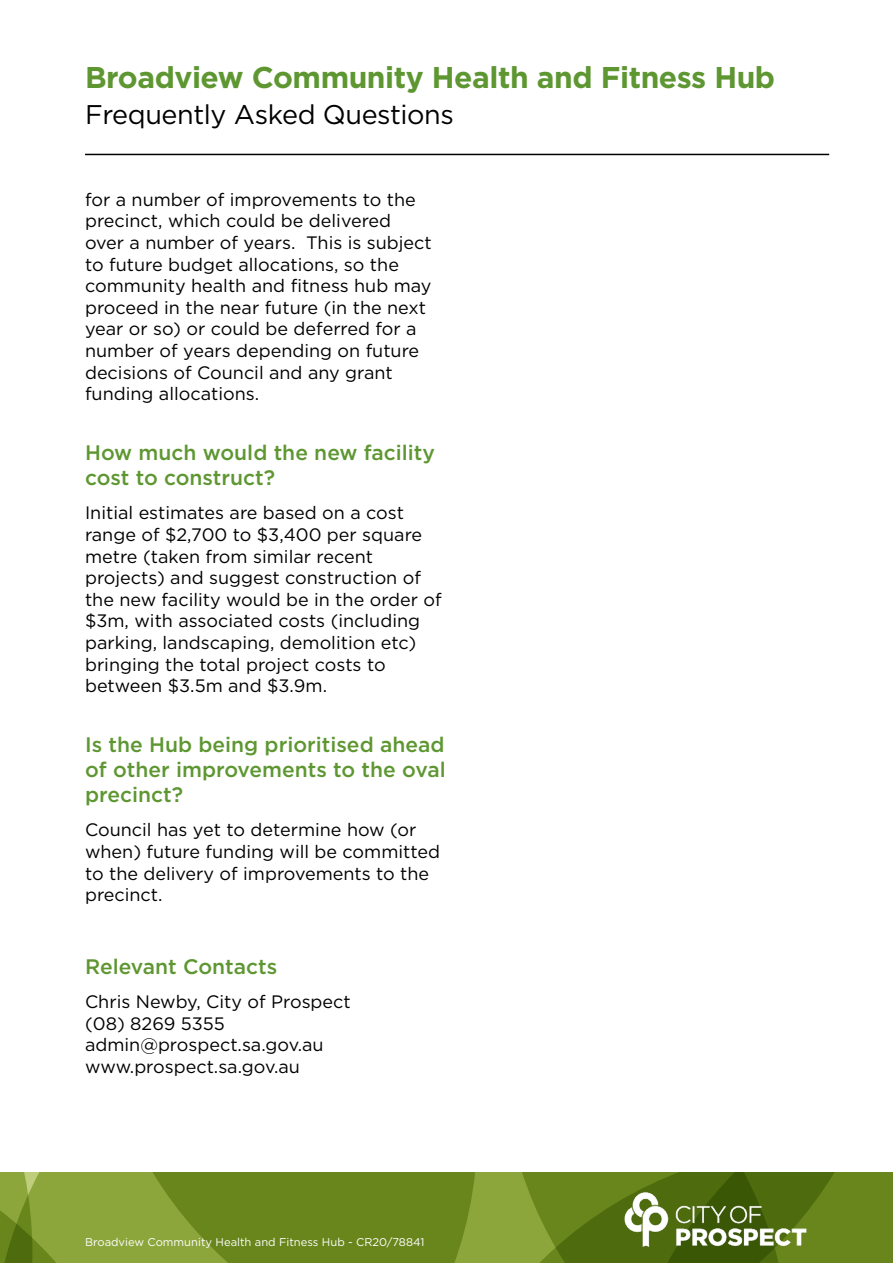
<style>
.page{position:relative;width:893px;height:1263px;background:#fff}
.page>*{position:absolute;margin:0;border:0;box-sizing:border-box;transform-origin:0 0}
.t1{font:700 30px "Gotham";letter-spacing:-.015em;color:#5e9732}
.t2{font:27px "Gotham";letter-spacing:-.015em;color:#000}
.t3{font:500 21px/25.2px "Gotham";color:#5e9732}
.t4{font:18px/21.6px "Gotham";color:#000}
.t5{font:11.25px "Gotham";color:#fff}
</style>
<div class="page">
<hr style="left:85px;top:154px;width:744px;height:1px;background:#000">
<svg style="left:0;top:1173px;width:893px;height:90px;background:#708c24"></svg>
<img style="left:622px;top:1188px;width:186px;height:63px">
<h1 class="t1" style="left:85px;top:57px;width:692px">Broadview Community Health and Fitness Hub</h1>
<h2 class="t2" style="left:85px;top:97px;width:370px">Frequently Asked Questions</h2>
<p class="t4" style="left:85px;top:188px;width:348px">for a number of improvements to the precinct, which could be delivered over a number of years. This is subject to future budget allocations, so the community health and fitness hub may proceed in the near future (in the next year or so) or could be deferred for a number of years depending on future decisions of Council and any grant funding allocations.</p>
<p class="t3" style="left:85px;top:439px;width:351px">How much would the new facility cost to construct?</p>
<p class="t4" style="left:85px;top:502px;width:358px">Initial estimates are based on a cost range of $2,700 to $3,400 per square metre (taken from similar recent projects) and suggest construction of the new facility would be in the order of $3m, with associated costs (including parking, landscaping, demolition etc) bringing the total project costs to between $3.5m and $3.9m.</p>
<p class="t3" style="left:85px;top:731px;width:362px;text-align:justify">Is the Hub being prioritised ahead of other improvements to the oval precinct?</p>
<p class="t4" style="left:85px;top:819px;width:357px">Council has yet to determine how (or when) future funding will be committed to the delivery of improvements to the precinct.</p>
<p class="t3" style="left:85px;top:953px;width:194px">Relevant Contacts</p>
<p class="t4" style="left:85px;top:990px;width:267px">Chris Newby, City of Prospect (08) 8269 5355 admin@prospect.sa.gov.au www.prospect.sa.gov.au</p>
<p class="t5" style="left:85px;top:1235px;width:341px">Broadview Community Health and Fitness Hub - CR20/78841</p>
</div>
